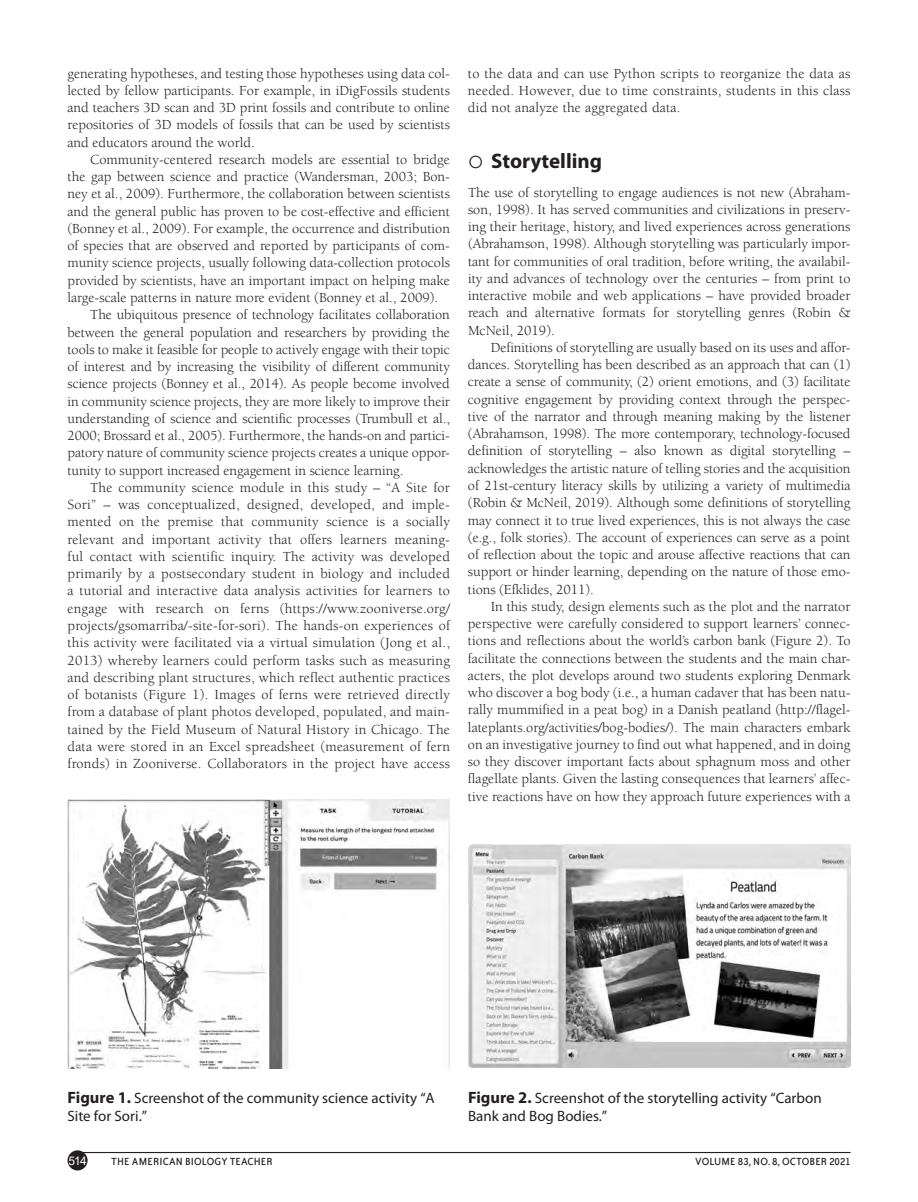
<style>
.page{position:relative;width:918px;height:1202px;background:#fff}
.page>*{position:absolute;margin:0;border:0;box-sizing:border-box;transform-origin:0 0}
.t1{font:700 21px "Myriad Pro";color:#231f20}
.CP{font:15px/18px "Myriad Pro";color:#231f20}
.TEXT_IND{font:14.25px/17.2px "Berkeley Std";color:#231f20;text-align:justify}
.TEXT{font:14.25px/17.2px "Berkeley Std";color:#231f20;text-align:justify}
.t2{font:12px "Bailey Sans ITC";letter-spacing:.015em;color:#231f20}
.t3{font:12px "Arial";color:#fff}
.s1{font-weight:700;font-size:16.5px}
</style>
<div class="page">
<div style="left:68px;top:1150px;width:20px;height:20px;background:#231f20;border-radius:50%"></div>
<hr style="left:72px;top:1151px;width:779px;height:2px;background:#231f20">
<img style="left:68px;top:799px;width:382px;height:269px">
<img style="left:468px;top:844px;width:382px;height:223px">
<p class="TEXT" style="left:68px;top:65px;width:384px">generating hypotheses, and testing those hypotheses using data col&shy;lected by fellow participants. For example, in iDigFossils students and teachers 3D scan and 3D print fossils and contribute to online repositories of 3D models of fossils that can be used by scientists and educators around the world.</p>
<p class="TEXT_IND" style="left:68px;top:151px;width:384px;text-indent:23px">Community-centered research models are essential to bridge the gap between science and practice (Wandersman, 2003; Bon&shy;ney et al., 2009). Furthermore, the collaboration between scientists and the general public has proven to be cost-effective and efficient (Bonney et al., 2009). For example, the occurrence and distribution of species that are observed and reported by participants of com&shy;munity science projects, usually following data-collection protocols provided by scientists, have an important impact on helping make large-scale patterns in nature more evident (Bonney et al., 2009).</p>
<p class="TEXT_IND" style="left:68px;top:306px;width:384px;text-indent:23px">The ubiquitous presence of technology facilitates collaboration between the general population and researchers by providing the tools to make it feasible for people to actively engage with their topic of interest and by increasing the visibility of different community science projects (Bonney et al., 2014). As people become involved in community science projects, they are more likely to improve their understanding of science and scientific processes (Trumbull et al., 2000; Brossard et al., 2005). Furthermore, the hands-on and partici&shy;patory nature of community science projects creates a unique oppor&shy;tunity to support increased engagement in science learning.</p>
<p class="TEXT_IND" style="left:68px;top:479px;width:384px;text-indent:23px">The community science module in this study – “A Site for Sori” – was conceptualized, designed, developed, and imple&shy;mented on the premise that community science is a socially relevant and important activity that offers learners meaning&shy;ful contact with scientific inquiry. The activity was developed primarily by a postsecondary student in biology and included a tutorial and interactive data analysis activities for learners to engage with research on ferns (https://www.zooniverse.org/ projects/gsomarriba/-site-for-sori). The hands-on experiences of this activity were facilitated via a virtual simulation (Jong et al., 2013) whereby learners could perform tasks such as measuring and describing plant structures, which reflect authentic practices of botanists (Figure 1). Images of ferns were retrieved directly from a database of plant photos developed, populated, and main&shy;tained by the Field Museum of Natural History in Chicago. The data were stored in an Excel spreadsheet (measurement of fern fronds) in Zooniverse. Collaborators in the project have access</p>
<p class="TEXT_IND" style="left:468px;top:65px;width:384px">to the data and can use Python scripts to reorganize the data as needed. However, due to time constraints, students in this class did not analyze the aggregated data.</p>
<p class="t1" style="left:491px;top:145px;width:112px">Storytelling</p>
<p class="TEXT" style="left:468px;top:184px;width:384px">The use of storytelling to engage audiences is not new (Abraham&shy;son, 1998). It has served communities and civilizations in preserv&shy;ing their heritage, history, and lived experiences across generations (Abrahamson, 1998). Although storytelling was particularly impor&shy;tant for communities of oral tradition, before writing, the availabil&shy;ity and advances of technology over the centuries – from print to interactive mobile and web applications – have provided broader reach and alternative formats for storytelling genres (Robin &amp; McNeil, 2019).</p>
<p class="TEXT_IND" style="left:468px;top:339px;width:384px;text-indent:23px">Definitions of storytelling are usually based on its uses and affor&shy;dances. Storytelling has been described as an approach that can (1) create a sense of community, (2) orient emotions, and (3) facilitate cognitive engagement by providing context through the perspec&shy;tive of the narrator and through meaning making by the listener (Abrahamson, 1998). The more contemporary, technology-focused definition of storytelling – also known as digital storytelling – acknowledges the artistic nature of telling stories and the acquisition of 21st-century literacy skills by utilizing a variety of multimedia (Robin &amp; McNeil, 2019). Although some definitions of storytelling may connect it to true lived experiences, this is not always the case (e.g., folk stories). The account of experiences can serve as a point of reflection about the topic and arouse affective reactions that can support or hinder learning, depending on the nature of those emo&shy;tions (Efklides, 2011).</p>
<p class="TEXT_IND" style="left:468px;top:598px;width:384px;text-indent:23px">In this study, design elements such as the plot and the narrator perspective were carefully considered to support learners’ connec&shy;tions and reflections about the world’s carbon bank (Figure 2). To facilitate the connections between the students and the main char&shy;acters, the plot develops around two students exploring Denmark who discover a bog body (i.e., a human cadaver that has been natu&shy;rally mummified in a peat bog) in a Danish peatland (http://flagel&shy;lateplants.org/activities/bog-bodies/). The main characters embark on an investigative journey to find out what happened, and in doing so they discover important facts about sphagnum moss and other flagellate plants. Given the lasting consequences that learners’ affec&shy;tive reactions have on how they approach future experiences with a</p>
<p class="CP" style="left:68px;top:1088px;width:369px"><span class="s1">Figure 1.</span> Screenshot of the community science activity “A<br>Site for Sori.”</p>
<p class="CP" style="left:468px;top:1088px;width:355px"><span class="s1">Figure 2.</span> Screenshot of the storytelling activity “Carbon<br>Bank and Bog Bodies.”</p>
<p class="t3" style="left:68px;top:1152px;width:20px">514</p>
<p class="t2" style="left:111px;top:1155px;width:163px">THE AMERICAN BIOLOGY TEACHER</p>
<p class="t2" style="left:695px;top:1155px;width:157px">VOLUME 83, NO. 8, OCTOBER 2021</p>
</div>
